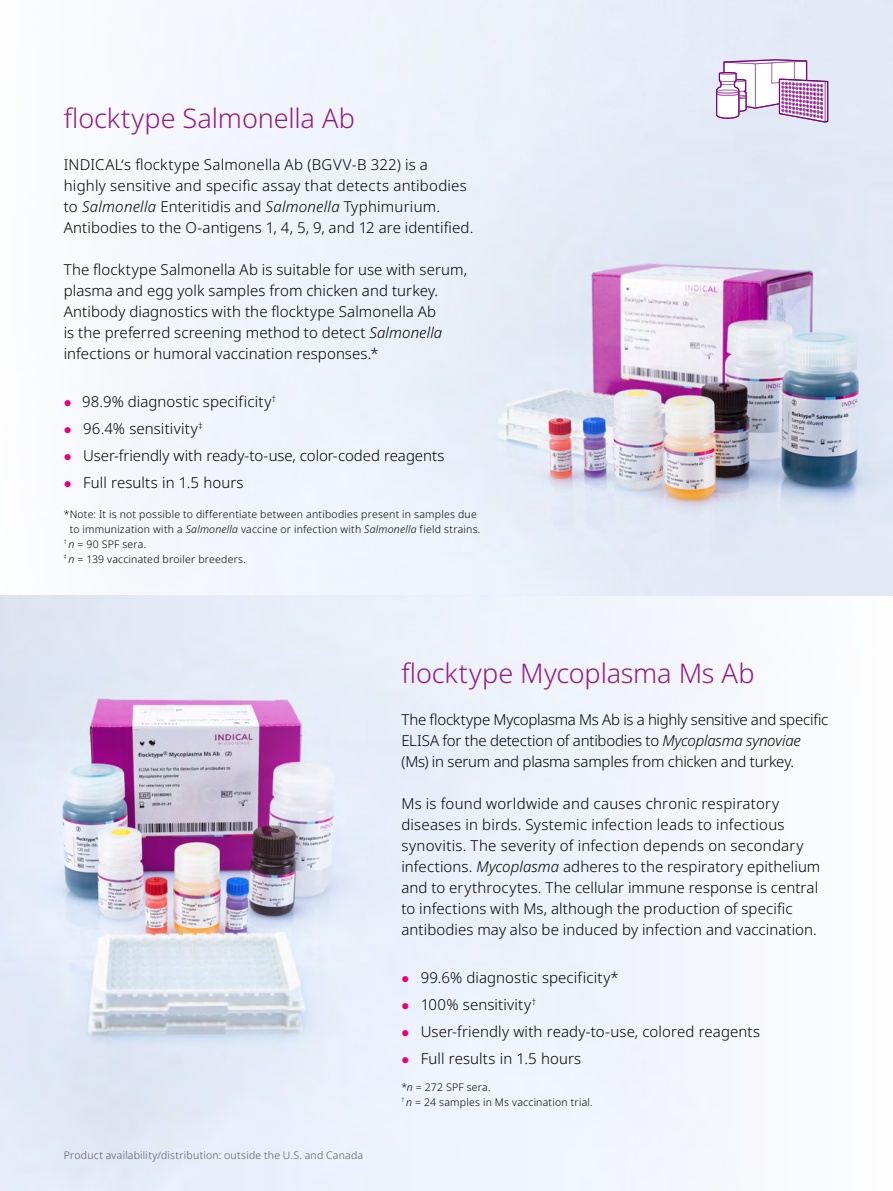
<style>
.page{position:relative;width:893px;height:1191px;background:#fff}
.page>*{position:absolute;margin:0;border:0;box-sizing:border-box;transform-origin:0 0}
.t1{font:300 27px "Noto Sans";letter-spacing:-.005em;color:#951b81}
.Heading_1{font:300 15px/21px "Noto Sans";letter-spacing:.005em;color:#000}
.Heading_1-2{font:300 15px/21px "Noto Sans";letter-spacing:-.015em;color:#000}
.Heading_1-3{font:300 10.5px/15px "Noto Sans";letter-spacing:.02em;color:#000;text-align:center}
.t2{font:300 10.5px "Noto Sans";letter-spacing:.02em;color:#575756}
.s1{font-style:italic}
.s2{color:#e6007d}
</style>
<div class="page">
<img style="left:0;top:595px;width:893px;height:596px">
<svg style="left:101px;top:0;width:792px;height:595px;fill:#eaf0f9"></svg>
<svg style="left:712px;top:51px;width:117px;height:77px"></svg>
<p class="t1" style="left:64px;top:103px;width:293px">flocktype Salmonella Ab</p>
<p class="Heading_1" style="left:64px;top:154px;width:411px">INDICAL‘s flocktype Salmonella Ab (BGVV-B 322) is a highly sensitive and specific assay that detects antibodies to <span class="s1">Salmonella</span> Enteritidis and <span class="s1">Salmonella</span> Typhimurium.<br>Antibodies to the O-antigens 1, 4, 5, 9, and 12 are identified.</p>
<p class="Heading_1" style="left:64px;top:259px;width:405px">The flocktype Salmonella Ab is suitable for use with serum, plasma and egg yolk samples from chicken and turkey.</p>
<p class="Heading_1" style="left:64px;top:301px;width:380px">Antibody diagnostics with the flocktype Salmonella Ab is the preferred screening method to detect <span class="s1">Salmonella </span>infections or humoral vaccination responses.*</p>
<p class="Heading_1" style="left:64px;top:391px;width:214px"><span class="s2">●</span> 98.9% diagnostic specificity<sup>†</sup></p>
<p class="Heading_1" style="left:64px;top:418px;width:140px"><span class="s2">●</span> 96.4% sensitivity<sup>‡</sup></p>
<p class="Heading_1" style="left:64px;top:445px;width:382px"><span class="s2">●</span> User-friendly with ready-to-use, color-coded reagents</p>
<p class="Heading_1" style="left:64px;top:472px;width:181px"><span class="s2">●</span> Full results in 1.5 hours</p>
<p class="Heading_1-3" style="left:64px;top:507px;width:418px">*Note: It is not possible to differentiate between antibodies present in samples due to immunization with a <span class="s1">Salmonella</span> vaccine or infection with <span class="s1">Salmonella</span> field strains.</p>
<p class="Heading_1-3" style="left:64px;top:537px;width:84px"><sup>†</sup> <span class="s1">n</span> = 90 SPF sera.</p>
<p class="Heading_1-3" style="left:64px;top:552px;width:184px"><sup>‡</sup> <span class="s1">n</span> = 139 vaccinated broiler breeders.</p>
<p class="t2" style="left:64px;top:1148px;width:301px">Product availability/distribution: outside the U.S. and Canada</p>
<p class="t1" style="left:401px;top:657px;width:355px">flocktype Mycoplasma Ms Ab</p>
<p class="Heading_1-2" style="left:401px;top:709px;width:429px">The flocktype Mycoplasma Ms Ab is a highly sensitive and specific<br>ELISA for the detection of antibodies to <span class="s1">Mycoplasma synoviae </span>(Ms) in serum and plasma samples from chicken and turkey.</p>
<p class="Heading_1" style="left:401px;top:793px;width:420px">Ms is found worldwide and causes chronic respiratory diseases in birds. Systemic infection leads to infectious synovitis. The severity of infection depends on secondary infections. <span class="s1">Mycoplasma</span> adheres to the respiratory epithelium and to erythrocytes. The cellular immune response is central to infections with Ms, although the production of specific antibodies may also be induced by infection and vaccination.</p>
<p class="Heading_1" style="left:401px;top:967px;width:219px"><span class="s2">●</span> 99.6% diagnostic specificity*</p>
<p class="Heading_1" style="left:401px;top:994px;width:136px"><span class="s2">●</span> 100% sensitivity<sup>†</sup></p>
<p class="Heading_1" style="left:401px;top:1021px;width:360px"><span class="s2">●</span> User-friendly with ready-to-use, colored reagents</p>
<p class="Heading_1" style="left:401px;top:1048px;width:181px"><span class="s2">●</span> Full results in 1.5 hours</p>
<p class="Heading_1-3" style="left:401px;top:1079px;width:91px">*<span class="s1">n</span> = 272 SPF sera.</p>
<p class="Heading_1-3" style="left:401px;top:1094px;width:193px"><sup>†</sup> <span class="s1">n</span> = 24 samples in Ms vaccination trial.</p>
</div>
